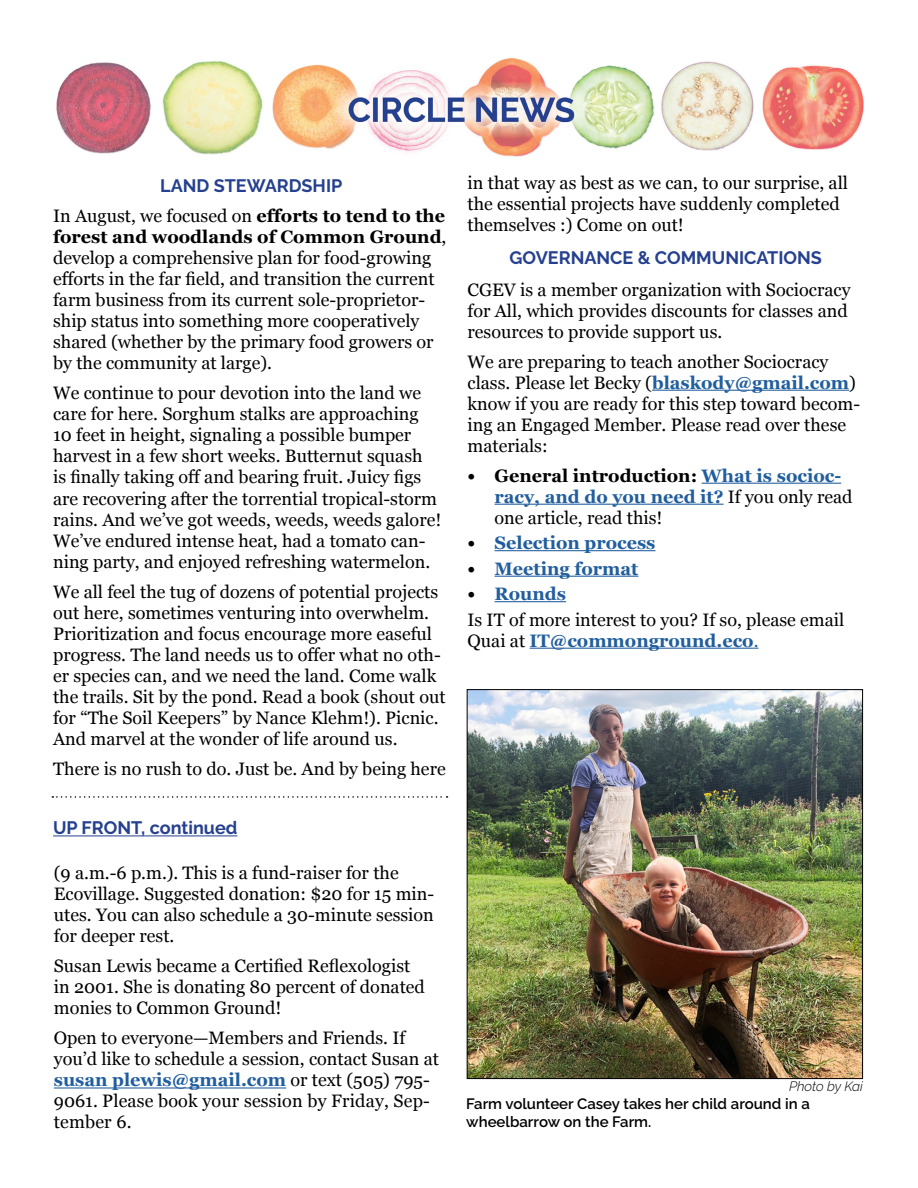
<style>
.page{position:relative;width:918px;height:1188px;background:#fff}
.page>*{position:absolute;margin:0;border:0;box-sizing:border-box;transform-origin:0 0}
.t1{font:18px/21px "Georgia";color:#000}
.t2{font:700 18px/21px "Georgia";color:#215e9e}
.t3{font:700 18px "Raleway";color:#25408f}
.t4{font:600 15px/18px "Raleway";color:#000}
.t5{font:italic 300 13.5px "Raleway";letter-spacing:-.01em;color:#000}
.s1{font-weight:700}
.s2{font-weight:700;color:#215e9e}
.s3{color:#000}
.s4{font-weight:400;color:#000}
.s5{font-weight:400}
</style>
<div class="page">
<hr style="left:652px;top:390px;width:197px;height:1px;background:#215e9e">
<hr style="left:702px;top:483px;width:139px;height:1px;background:#215e9e">
<hr style="left:495px;top:504px;width:229px;height:1px;background:#215e9e">
<hr style="left:495px;top:550px;width:160px;height:1px;background:#215e9e">
<hr style="left:495px;top:576px;width:143px;height:1px;background:#215e9e">
<hr style="left:495px;top:601px;width:71px;height:1px;background:#215e9e">
<hr style="left:530px;top:648px;width:224px;height:1px;background:#215e9e">
<img style="left:56px;top:58px;width:808px;height:99px">
<img style="left:469px;top:691px;width:392px;height:386px">
<div style="left:467px;top:689px;width:396px;height:390px;border:1px solid #000"></div>
<hr style="left:53px;top:835px;width:184px;height:1px;background:#25408f">
<svg style="left:52px;top:796px;width:396px;height:2px"></svg>
<hr style="left:54px;top:1087px;width:232px;height:2px;background:#215e9e">
<p class="t3" style="left:160px;top:172px;width:184px">LAND STEWARDSHIP</p>
<p class="t1" style="left:53px;top:205px;width:395px">In August, we focused on <span class="s1">efforts to tend to the forest and woodlands of Common Ground</span>, develop a comprehensive plan for food-growing efforts in the far field, and transition the current farm business from its current sole-proprietor&shy;ship status into something more cooperatively shared (whether by the primary food growers or by the community at large).</p>
<p class="t1" style="left:53px;top:382px;width:390px">We continue to pour devotion into the land we care for here. Sorghum stalks are approaching 10 feet in height, signaling a possible bumper harvest in a few short weeks. Butternut squash<br>is finally taking off and bearing fruit. Juicy figs are recovering after the torrential tropical-storm rains. And we’ve got weeds, weeds, weeds galore!<br>We’ve endured intense heat, had a tomato can&shy;ning party, and enjoyed refreshing watermelon.</p>
<p class="t1" style="left:53px;top:580px;width:394px">We all feel the tug of dozens of potential projects out here, sometimes venturing into overwhelm.<br>Prioritization and focus encourage more easeful progress. The land needs us to offer what no oth&shy;er species can, and we need the land. Come walk the trails. Sit by the pond. Read a book (shout out for “The Soil Keepers” by Nance Klehm!). Picnic.<br>And marvel at the wonder of life around us.</p>
<p class="t1" style="left:53px;top:757px;width:394px">There is no rush to do. Just be. And by being here</p>
<p class="t3" style="left:53px;top:814px;width:186px">UP FRONT, continued</p>
<p class="t1" style="left:54px;top:862px;width:382px">(9 a.m.-6 p.m.). This is a fund-raiser for the Ecovillage. Suggested donation: $20 for 15 min&shy;utes. You can also schedule a 30-minute session for deeper rest.</p>
<p class="t1" style="left:54px;top:955px;width:373px">Susan Lewis became a Certified Reflexologist in 2001. She is donating 80 percent of donated monies to Common Ground!</p>
<p class="t1" style="left:54px;top:1027px;width:387px">Open to everyone—Members and Friends. If you’d like to schedule a session, contact Susan at <span class="s2">susan plewis@gmail.com</span> or text (505) 795- 9061. Please book your session by Friday, Sep&shy;tember 6.</p>
<p class="t1" style="left:468px;top:172px;width:382px">in that way as best as we can, to our surprise, all the essential projects have suddenly completed themselves :) Come on out!</p>
<p class="t3" style="left:510px;top:244px;width:314px">GOVERNANCE &amp; COMMUNICATIONS</p>
<p class="t1" style="left:468px;top:278px;width:385px">CGEV is a member organization with Sociocracy for All, which provides discounts for classes and resources to provide support us.</p>
<p class="t1" style="left:468px;top:350px;width:394px">We are preparing to teach another Sociocracy class. Please let Becky (<span class="s2">blaskody@gmail.com</span>) know if you are ready for this step toward becom&shy;ing an Engaged Member. Please read over these materials:</p>
<p class="t2" style="left:495px;top:464px;width:360px;text-indent:-27px"><span class="s3">• General introduction:</span> What is socioc&shy;racy, and do you need it? <span class="s4">If you only read one article, read this!</span></p>
<p class="t2" style="left:468px;top:532px;width:189px"><span class="s3">•</span> Selection process</p>
<p class="t2" style="left:468px;top:557px;width:172px"><span class="s3">•</span> Meeting format</p>
<p class="t1" style="left:468px;top:581px;width:378px;line-height:25.5px"><span class="s1">•</span> <span class="s2">Rounds<br></span>Is IT of more interest to you? If so, please email</p>
<p class="t2" style="left:468px;top:629px;width:293px"><span class="s4">Quai at</span> IT@commonground.eco<span class="s5">.</span></p>
<p class="t5" style="left:789px;top:1076px;width:75px">Photo by Kai</p>
<p class="t4" style="left:466px;top:1094px;width:345px">Farm volunteer Casey takes her child around in a wheelbarrow on the Farm.</p>
</div>
